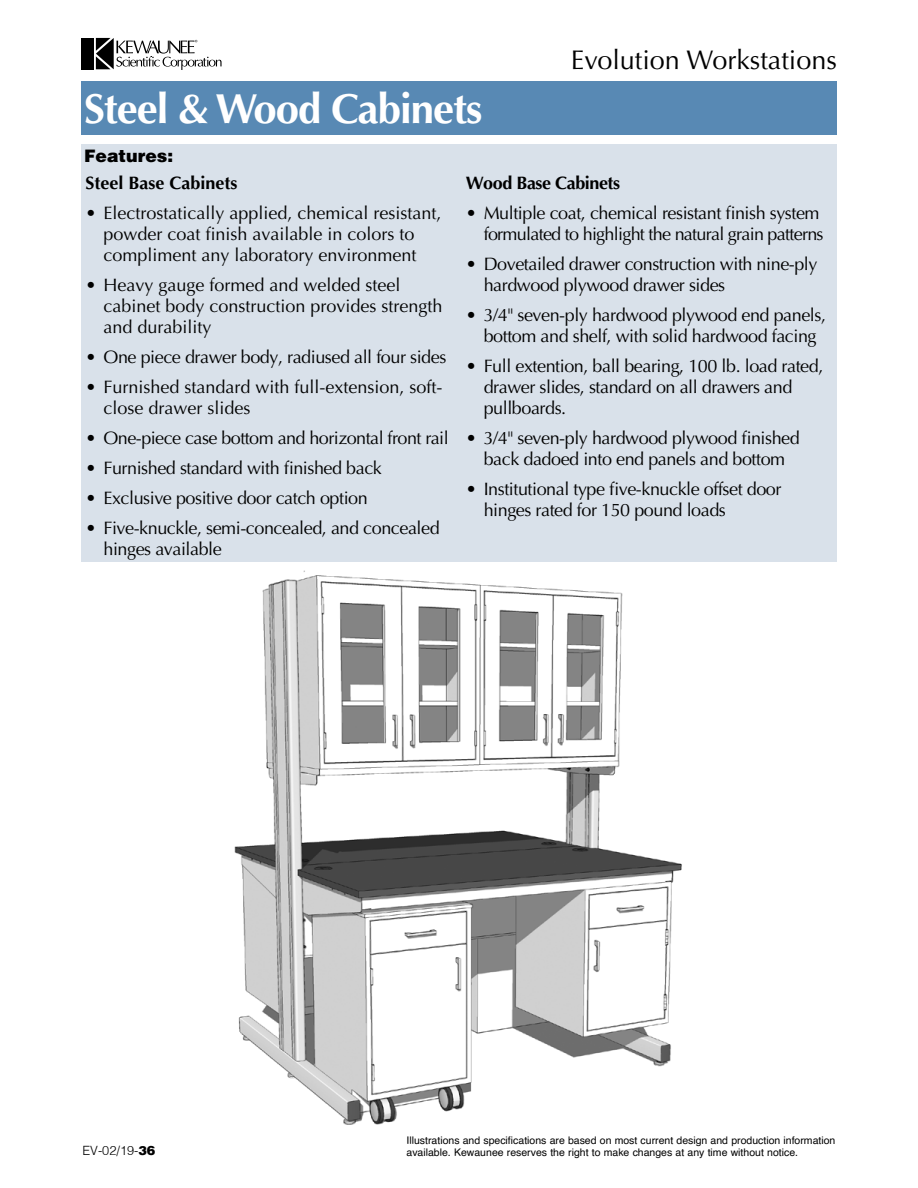
<style>
.page{position:relative;width:918px;height:1188px;background:#fff}
.page>*{position:absolute;margin:0;border:0;box-sizing:border-box;transform-origin:0 0}
.Page_Heading_TOC{font:700 42px "Optima LT Std";letter-spacing:-.025em;color:#fff}
.t1{font:27px "Optima LT Std";color:#000}
.bullet-spec{font:18px/21px "Optima LT Std";letter-spacing:-.025em;color:#000}
.bullet-spec-2{font:18px/21px "Optima LT Std";color:#000}
.bullet-spec-3{font:700 18px "Optima LT Std";color:#000}
.bullet-spec-4{font:700 18px "Optima LT Std";letter-spacing:-.025em;color:#000}
.Features_Spec_Heading{font:900 17.25px "Helvetica";color:#000}
.t2{font:300 12.75px "Helvetica";color:#000}
.t3{font:10.5px/12.6px "Helvetica";color:#000}
.s1{font-weight:900}
</style>
<div class="page">
<div style="left:81px;top:38px;width:13px;height:31px;background:#000"></div>
<svg style="left:96px;top:38px;width:126px;height:32px"></svg>
<div style="left:81px;top:81px;width:756px;height:54px;background:#5889b4"></div>
<img style="left:234px;top:570px;width:448px;height:555px">
<div style="left:81px;top:144px;width:756px;height:22px;background:#d9e1ea"></div>
<div style="left:81px;top:166px;width:756px;height:396px;background:#d9e1ea"></div>
<h2 class="t1" style="left:571px;top:44px;width:268px">Evolution Workstations</h2>
<p class="Page_Heading_TOC" style="left:84px;top:85px;width:400px">Steel &amp; Wood Cabinets</p>
<p class="Features_Spec_Heading" style="left:84px;top:145px;width:91px">Features:</p>
<p class="bullet-spec-3" style="left:86px;top:172px;width:154px">Steel Base Cabinets</p>
<p class="bullet-spec-2" style="left:86px;top:202px;width:358px;text-align:center">• Electrostatically applied, chemical resistant, powder coat finish available in colors to compliment any laboratory environment</p>
<p class="bullet-spec-2" style="left:104px;top:274px;width:341px;text-indent:-18px">• Heavy gauge formed and welded steel cabinet body construction provides strength and durability</p>
<p class="bullet-spec" style="left:86px;top:346px;width:362px">• One piece drawer body, radiused all four sides</p>
<p class="bullet-spec-2" style="left:104px;top:376px;width:341px;text-indent:-18px">• Furnished standard with full-extension, soft&shy;close drawer slides</p>
<p class="bullet-spec" style="left:86px;top:427px;width:365px">• One-piece case bottom and horizontal front rail</p>
<p class="bullet-spec" style="left:86px;top:457px;width:298px">• Furnished standard with finished back</p>
<p class="bullet-spec" style="left:86px;top:487px;width:284px">• Exclusive positive door catch option</p>
<p class="bullet-spec" style="left:104px;top:517px;width:338px;text-indent:-18px">• Five-knuckle, semi-concealed, and concealed hinges available</p>
<p class="bullet-spec-4" style="left:466px;top:172px;width:156px">Wood Base Cabinets</p>
<p class="bullet-spec" style="left:466px;top:202px;width:359px;text-align:right">• Multiple coat, chemical resistant finish system formulated to highlight the natural grain patterns</p>
<p class="bullet-spec" style="left:484px;top:253px;width:335px;text-indent:-18px">• Dovetailed drawer construction with nine-ply hardwood plywood drawer sides</p>
<p class="bullet-spec" style="left:466px;top:304px;width:362px;text-align:center">• 3/4" seven-ply hardwood plywood end panels, bottom and shelf, with solid hardwood facing</p>
<p class="bullet-spec" style="left:484px;top:355px;width:341px;text-indent:-18px">• Full extention, ball bearing, 100 lb. load rated, drawer slides, standard on all drawers and pullboards.</p>
<p class="bullet-spec" style="left:466px;top:427px;width:336px;text-align:center">• 3/4" seven-ply hardwood plywood finished back dadoed into end panels and bottom</p>
<p class="bullet-spec" style="left:484px;top:478px;width:299px;text-indent:-18px">• Institutional type five-knuckle offset door hinges rated for 150 pound loads</p>
<p class="t2" style="left:82px;top:1142px;width:74px">EV-02/19-<span class="s1">36</span></p>
<p class="t3" style="left:406px;top:1134px;width:430px">Illustrations and specifications are based on most current design and production information available. Kewaunee reserves the right to make changes at any time without notice.</p>
</div>
